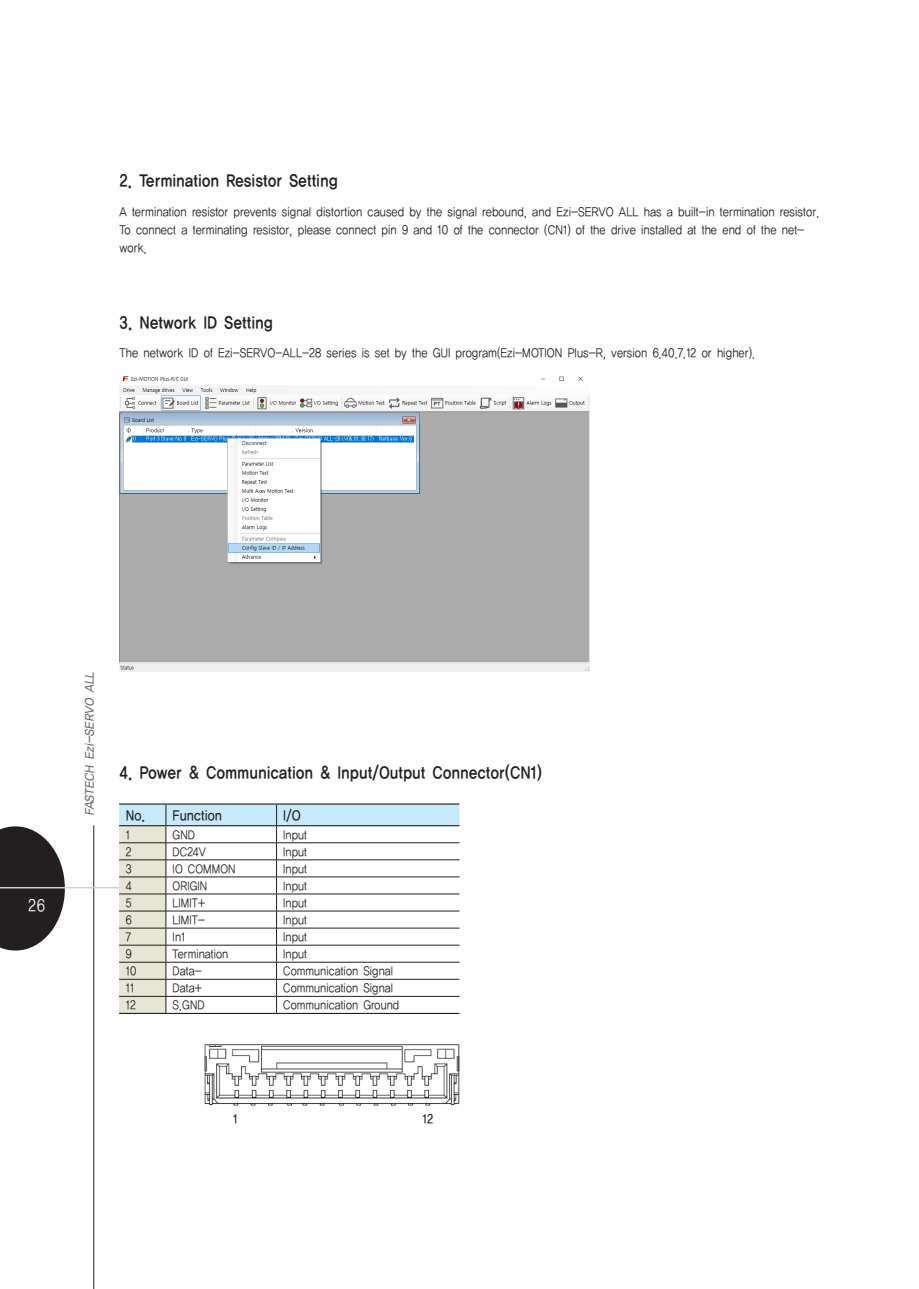
<style>
.page{position:relative;width:919px;height:1289px;background:#fff}
.page>*{position:absolute;margin:0;border:0;box-sizing:border-box;transform-origin:0 0}
.t1{font:18px "YDIYGO140 KSCPC EUC H";letter-spacing:-.05em;color:#231f20;scale:.85 1}
.t2{font:18px "YDIYGO120 KSCPC EUC H";color:#fff;scale:.85 1}
.t3{font:15px "YDIYGO130 KSCPC EUC H";letter-spacing:-.05em;color:#231f20;scale:.85 1}
.t4{font:13.5px/18px "YDIYGO120 KSCPC EUC H";letter-spacing:-.05em;color:#231f20;scale:.85 1}
.t5{font:13.5px "YDIYGO130 KSCPC EUC H";color:#231f20;scale:.85 1}
.t6{font:13.2px "YDIYGO120 KSCPC EUC H";letter-spacing:-.05em;color:#231f20;scale:.85 1}
.t7{font:italic 12.9px "YDIYGO130 KSCPC EUC H";color:#6c6d70;scale:.94 1}
</style>
<div class="page">
<svg style="left:0;top:826px;width:65px;height:124px"></svg>
<hr style="left:93px;top:825px;width:1px;height:463px;background:#231f20">
<hr style="left:0;top:887px;width:119px;height:1px;background:#d1d2d4">
<img style="left:119px;top:376px;width:470px;height:295px">
<img style="left:204px;top:1044px;width:255px;height:61px">
<hr style="left:119px;top:803px;width:47px;height:1px;background:#231f20">
<hr style="left:166px;top:803px;width:110px;height:1px;background:#231f20">
<hr style="left:276px;top:803px;width:183px;height:1px;background:#231f20">
<svg style="left:119px;top:804px;width:340px;height:209px"></svg>
<p class="t1" style="left:119px;top:170px;width:259px">2. Termination Resistor Setting</p>
<p class="t4" style="left:119px;top:203px;width:825px">A termination resistor prevents signal distortion caused by the signal rebound, and Ezi-SERVO ALL has a built-in termination resistor.</p>
<p class="t4" style="left:119px;top:221px;width:807px">To connect a terminating resistor, please connect pin 9 and 10 of the connector (CN1) of the drive installed at the end of the net&shy;work.</p>
<p class="t1" style="left:119px;top:312px;width:183px">3. Network ID Setting</p>
<p class="t4" style="left:119px;top:344px;width:750px">The network ID of Ezi-SERVO-ALL-28 series is set by the GUI program(Ezi-MOTION Plus-R, version 6.40.7.12 or higher).</p>
<h1 class="t2" style="left:28px;top:895px;width:22px">26</h1>
<p class="t7" style="left:83px;top:816px;width:157px;rotate:-90deg">FASTECH Ezi-SERVO ALL</p>
<p class="t1" style="left:119px;top:762px;width:499px">4. Power &amp; Communication &amp; Input/Output Connector(CN1)</p>
<p class="t3" style="left:125px;top:806px;width:25px">No.</p>
<p class="t3" style="left:172px;top:806px;width:60px">Function</p>
<p class="t3" style="left:283px;top:806px;width:23px">I/O</p>
<p class="t6" style="left:125px;top:827px;width:7px">1</p>
<p class="t6" style="left:172px;top:827px;width:29px">GND</p>
<p class="t6" style="left:283px;top:827px;width:30px">Input</p>
<p class="t6" style="left:125px;top:844px;width:9px">2</p>
<p class="t6" style="left:172px;top:844px;width:41px">DC24V</p>
<p class="t6" style="left:283px;top:844px;width:30px">Input</p>
<p class="t6" style="left:125px;top:861px;width:9px">3</p>
<p class="t6" style="left:172px;top:861px;width:76px">IO COMMON</p>
<p class="t6" style="left:283px;top:861px;width:30px">Input</p>
<p class="t6" style="left:125px;top:878px;width:9px">4</p>
<p class="t6" style="left:172px;top:878px;width:43px">ORIGIN</p>
<p class="t6" style="left:283px;top:878px;width:30px">Input</p>
<p class="t6" style="left:125px;top:895px;width:9px">5</p>
<p class="t6" style="left:172px;top:895px;width:41px">LIMIT+</p>
<p class="t6" style="left:283px;top:895px;width:30px">Input</p>
<p class="t6" style="left:125px;top:912px;width:9px">6</p>
<p class="t6" style="left:172px;top:912px;width:40px">LIMIT-</p>
<p class="t6" style="left:283px;top:912px;width:30px">Input</p>
<p class="t6" style="left:125px;top:929px;width:8px">7</p>
<p class="t6" style="left:172px;top:929px;width:17px">In1</p>
<p class="t6" style="left:283px;top:929px;width:30px">Input</p>
<p class="t6" style="left:125px;top:946px;width:9px">9</p>
<p class="t6" style="left:172px;top:946px;width:68px">Termination</p>
<p class="t6" style="left:283px;top:946px;width:30px">Input</p>
<p class="t6" style="left:125px;top:963px;width:15px">10</p>
<p class="t6" style="left:172px;top:963px;width:36px">Data-</p>
<p class="t6" style="left:283px;top:963px;width:131px">Communication Signal</p>
<p class="t6" style="left:125px;top:980px;width:12px">11</p>
<p class="t6" style="left:172px;top:980px;width:37px">Data+</p>
<p class="t6" style="left:283px;top:980px;width:131px">Communication Signal</p>
<p class="t6" style="left:125px;top:998px;width:14px">12</p>
<p class="t6" style="left:172px;top:998px;width:40px">S.GND</p>
<p class="t6" style="left:283px;top:998px;width:139px">Communication Ground</p>
<p class="t5" style="left:233px;top:1111px;width:8px">1</p>
<p class="t5" style="left:422px;top:1111px;width:15px">12</p>
</div>
